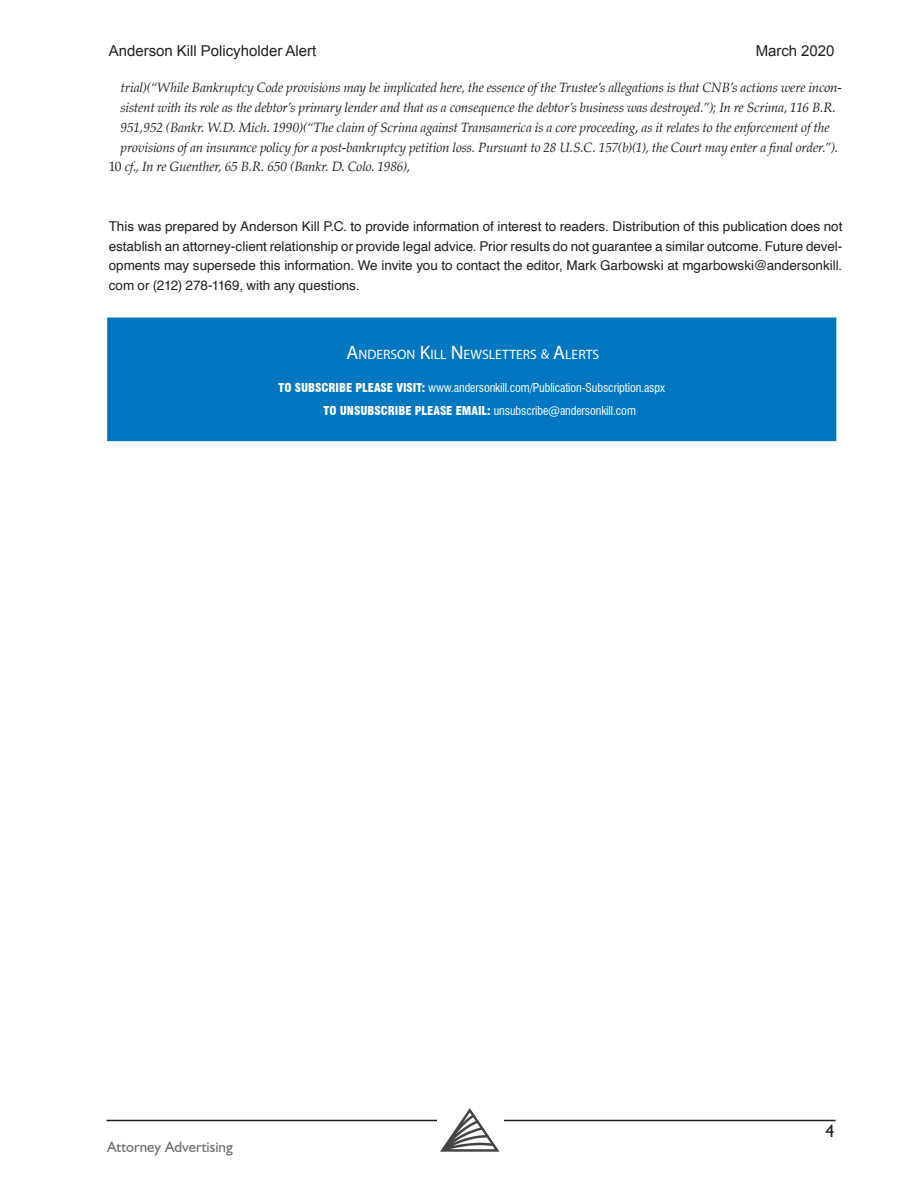
<style>
.page{position:relative;width:918px;height:1188px;background:#fff}
.page>*{position:absolute;margin:0;border:0;box-sizing:border-box;transform-origin:0 0}
.t1{font:18px "Humanist 521 BT";color:#231f20}
.t2{font:15px "Arial";color:#231f20}
.t3{font:15px "Humanist 521 BT";color:#6c6d70}
.t4{font:13.65px "Myriad Pro";color:#fff}
.t5{font:italic 13.5px "Palatino";letter-spacing:-.015em;color:#231f20}
.t6{font:13.5px/19.8px "Helvetica";color:#231f20;text-align:justify}
.t7{font:condensed 12px "Swiss 721 BT";letter-spacing:-.01em;color:#fff}
.s1{font-style:normal}
.s2{font-size:19.5px}
.s3{font-weight:900}
</style>
<div class="page">
<hr style="left:107px;top:1120px;width:729px;height:1px;background:#231f20">
<div style="left:437px;top:1100px;width:67px;height:53px;background:#fff"></div>
<img style="left:440px;top:1109px;width:60px;height:43px">
<div style="left:107px;top:318px;width:729px;height:123px;background:#0077c0"></div>
<svg style="left:541px;top:349px;width:8px;height:10px"></svg>
<p class="t2" style="left:109px;top:41px;width:209px">Anderson Kill Policyholder Alert</p>
<p class="t2" style="left:756px;top:41px;width:80px">March 2020</p>
<p class="t5" style="left:121px;top:76px;width:723px">trial)(“While Bankruptcy Code provisions may be implicated here, the essence of the Trustee’s allegations is that CNB’s actions were incon-</p>
<p class="t5" style="left:121px;top:96px;width:717px">sistent with its role as the debtor’s primary lender and that as a consequence the debtor’s business was destroyed.”); In re Scrima, 116 B.R.</p>
<p class="t5" style="left:121px;top:116px;width:711px">951,952 (Bankr. W.D. Mich. 1990)(“The claim of Scrima against Transamerica is a core proceeding, as it relates to the enforcement of the</p>
<p class="t5" style="left:121px;top:136px;width:719px">provisions of an insurance policy for a post-bankruptcy petition loss. Pursuant to 28 U.S.C. 157(b)(1), the Court may enter a final order.”).</p>
<p class="t5" style="left:109px;top:155px;width:303px"><span class="s1">10</span> cf., In re Guenther, 65 B.R. 650 (Bankr. D. Colo. 1986),</p>
<p class="t6" style="left:109px;top:216px;width:735px">This was prepared by Anderson Kill P.C. to provide information of interest to readers. Distribution of this publication does not establish an attorney-client relationship or provide legal advice. Prior results do not guarantee a similar outcome. Future devel&shy;opments may supersede this information. We invite you to contact the editor, Mark Garbowski at mgarbowski@andersonkill. com or (212) 278-1169, with any questions.</p>
<p class="t4" style="left:347px;top:346px;width:254px"><span class="s2">A</span>NDERSON <span class="s2">K</span>ILL <span class="s2">N</span>EWSLETTERS <span class="s2">A</span>LERTS</p>
<p class="t7" style="left:279px;top:380px;width:388px"><span class="s3">TO SUBSCRIBE PLEASE VISIT:</span> www.andersonkill.com/Publication-Subscription.aspx</p>
<p class="t7" style="left:324px;top:404px;width:314px"><span class="s3">TO UNSUBSCRIBE PLEASE EMAIL:</span> unsubscribe@andersonkill.com</p>
<p class="t3" style="left:107px;top:1138px;width:127px">Attorney Advertising</p>
<h1 class="t1" style="left:826px;top:1120px;width:11px">4</h1>
</div>
